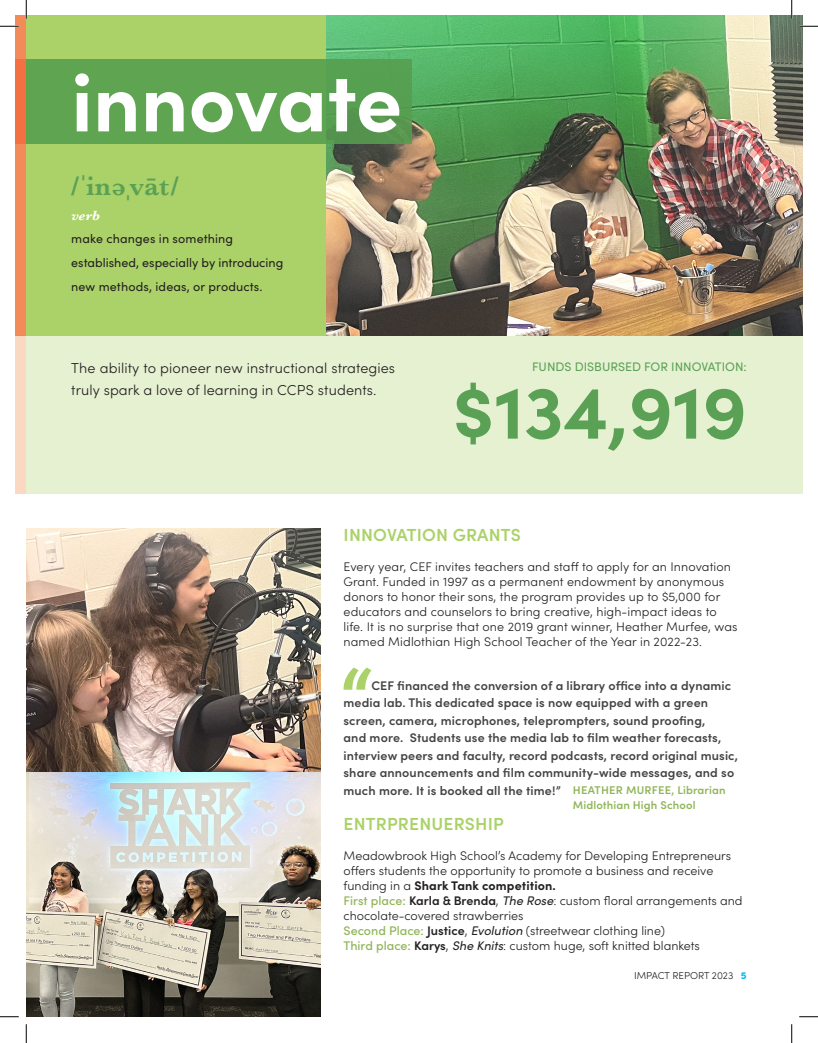
<style>
.page{position:relative;width:818px;height:1043px;background:#fff}
.page>*{position:absolute;margin:0;border:0;box-sizing:border-box;transform-origin:0 0}
.t1{font:700 82.12px "Sofia Pro";color:#fff}
.t2{font:700 75px "Sofia Pro";color:#5aa155}
.t3{font:600 27.5px/20px "Baskerville";letter-spacing:.005em;color:#5aa155;text-align:center}
.t4{font:600 17.5px "Sofia Pro";letter-spacing:.01em;color:#abd268}
.t5{font:300 14.38px/22.5px "Sofia Pro";letter-spacing:.005em;color:#231f20}
.t6{font:italic 700 13.75px "Baskerville";color:#fff}
.t7{font:300 12.5px/15px "Sofia Pro";color:#231f20}
.t8{font:600 12.5px/17.5px "Sofia Pro";letter-spacing:.01em;color:#434343}
.t9{font:12.5px/23.8px "Sofia Pro";letter-spacing:.005em;color:#231f20}
.t10{font:12.38px "Sofia Pro";color:#5aa155}
.t11{font:600 11.25px "Sofia Pro";letter-spacing:.01em;color:#91b559}
.t12{font:300 10px "Sofia Pro";color:#231f20}
.s1{font-weight:700}
.s2{font-weight:500;color:#91b559}
.s3{font-weight:600}
.s4{font-weight:400;font-style:italic}
.s5{font-weight:900;color:#00bbec}
</style>
<div class="page">
<div style="left:15px;top:15px;width:11px;height:320px;background:#f38a5a"></div>
<div style="left:15px;top:59px;width:11px;height:84px;background:#f27041"></div>
<div style="left:26px;top:15px;width:776px;height:479px;background:#e5f1d1"></div>
<div style="left:15px;top:335px;width:11px;height:159px;background:#fbd8c1"></div>
<svg style="left:343px;top:667px;width:28px;height:22px"></svg>
<img style="left:325px;top:15px;width:477px;height:320px">
<img style="left:26px;top:528px;width:294px;height:488px">
<div style="left:26px;top:15px;width:299px;height:320px;background:#abd268"></div>
<div style="left:26px;top:59px;width:385px;height:84px;background:#5aa155"></div>
<svg style="left:0;top:25px;width:19px;height:2px"></svg>
<svg style="left:799px;top:25px;width:19px;height:2px"></svg>
<svg style="left:0;top:1016px;width:19px;height:1px"></svg>
<svg style="left:799px;top:1016px;width:19px;height:1px"></svg>
<svg style="left:25px;top:0;width:2px;height:19px"></svg>
<svg style="left:25px;top:1024px;width:2px;height:18px"></svg>
<svg style="left:790px;top:0;width:2px;height:19px"></svg>
<svg style="left:791px;top:1024px;width:1px;height:18px"></svg>
<p class="t1" style="left:71px;top:39px;width:332px">innovate</p>
<p class="t3" style="left:71px;top:175px;width:109px">/ˈinәvāt/ ˈ</p>
<p class="t6" style="left:71px;top:206px;width:30px">verb</p>
<p class="t9" style="left:71px;top:226px;width:213px">make changes in something established, especially by introducing new methods, ideas, or products.</p>
<p class="t5" style="left:71px;top:355px;width:325px">The ability to pioneer new instructional strategies truly spark a love of learning in CCPS students.</p>
<p class="t10" style="left:532px;top:358px;width:216px">FUNDS DISBURSED FOR INNOVATION:</p>
<p class="t2" style="left:452px;top:354px;width:296px">$134,919</p>
<p class="t4" style="left:343px;top:522px;width:179px">INNOVATION GRANTS</p>
<p class="t7" style="left:343px;top:558px;width:395px">Every year, CEF invites teachers and staff to apply for an Innovation Grant. Funded in 1997 as a permanent endowment by anonymous donors to honor their sons, the program provides up to $5,000 for educators and counselors to bring creative, high-impact ideas to life. It is no surprise that one 2019 grant winner, Heather Murfee, was named Midlothian High School Teacher of the Year in 2022-23.</p>
<p class="t8" style="left:343px;top:675px;width:396px;text-indent:28px">CEF financed the conversion of a library office into a dynamic media lab. This dedicated space is now equipped with a green screen, camera, microphones, teleprompters, sound proofing,<br>and more. Students use the media lab to film weather forecasts, interview peers and faculty, record podcasts, record original music, share announcements and film community-wide messages, and so much more. It is booked all the time!”</p>
<p class="t11" style="left:573px;top:781px;width:154px">HEATHER MURFEE, Librarian</p>
<p class="t11" style="left:573px;top:796px;width:124px">Midlothian High School</p>
<p class="t4" style="left:343px;top:811px;width:162px">ENTRPRENUERSHIP</p>
<p class="t7" style="left:343px;top:847px;width:389px">Meadowbrook High School’s Academy for Developing Entrepreneurs offers students the opportunity to promote a business and receive funding in a <span class="s1">Shark Tank competition.</span></p>
<p class="t7" style="left:343px;top:892px;width:400px"><span class="s2">First place:</span> <span class="s3">Karla &amp; Brenda</span>, <span class="s4">The Rose</span>: custom floral arrangements and chocolate-covered strawberries</p>
<p class="t7" style="left:343px;top:922px;width:323px"><span class="s2">Second Place:</span> <span class="s3">Justice</span>, <span class="s4">Evolution</span> (streetwear clothing line)</p>
<p class="t7" style="left:343px;top:937px;width:358px"><span class="s2">Third place:</span> <span class="s3">Karys</span>, <span class="s4">She Knits</span>: custom huge, soft knitted blankets</p>
<p class="t12" style="left:634px;top:968px;width:114px">IMPACT REPORT 2023 <span class="s5">5</span></p>
</div>
